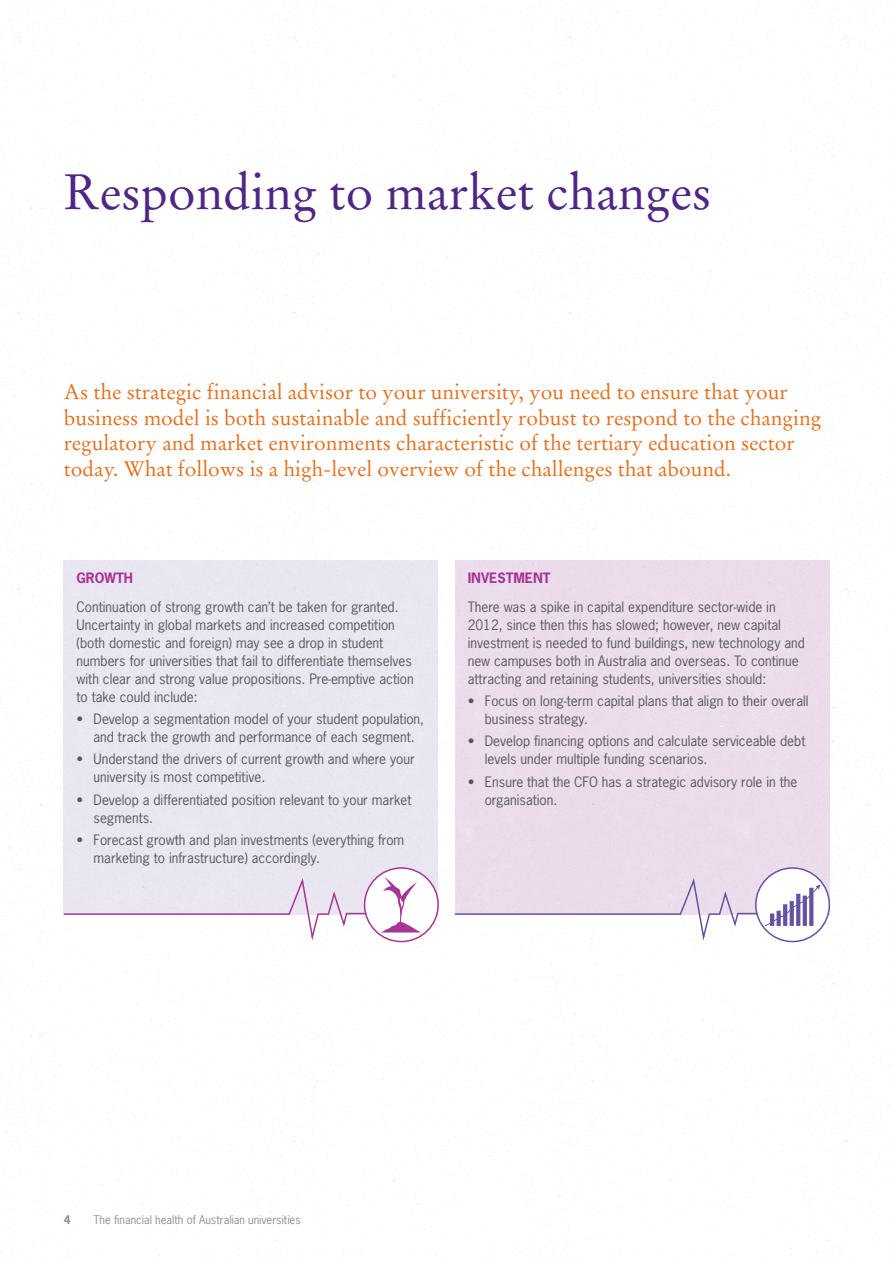
<style>
.page{position:relative;width:893px;height:1263px;background:#fff}
.page>*{position:absolute;margin:0;border:0;box-sizing:border-box;transform-origin:0 0}
.t1{font:49.5px "Stempel Garamond LT Std";color:#4f2683}
.t2{font:21px/25.5px "Stempel Garamond LT Std";color:#e36f1e}
.t3{font:13.5px/18px "News Gothic Std";color:#58595b}
.t4{font:700 13.5px "News Gothic Std";color:#a63593}
.t5{font:11.25px "News Gothic Std";color:#919195}
.t6{font:700 11.25px "News Gothic Std";color:#919195}
</style>
<div class="page">
<img style="left:0;top:1px;width:893px;height:1262px">
<div style="left:365px;top:868px;width:73px;height:73px;background:#fff;border-radius:50%"></div>
<div style="left:364px;top:867px;width:75px;height:75px;border:2px solid #a63593;border-radius:50%"></div>
<div style="left:756px;top:868px;width:73px;height:73px;background:#fff;border-radius:50%"></div>
<div style="left:755px;top:867px;width:75px;height:75px;border:2px solid #6452a2;border-radius:50%"></div>
<svg style="left:62px;top:875px;width:306px;height:69px"></svg>
<svg style="left:453px;top:875px;width:306px;height:69px"></svg>
<svg style="left:765px;top:884px;width:55px;height:42px"></svg>
<svg style="left:382px;top:877px;width:38px;height:55px"></svg>
<h1 class="t1" style="left:64px;top:162px;width:649px">Responding to market changes</h1>
<p class="t2" style="left:64px;top:379px;width:759px">As the strategic financial advisor to your university, you need to ensure that your business model is both sustainable and sufficiently robust to respond to the changing regulatory and market environments characteristic of the tertiary education sector today. What follows is a high-level overview of the challenges that abound.</p>
<p class="t4" style="left:77px;top:569px;width:58px">GROWTH</p>
<p class="t3" style="left:77px;top:598px;width:339px">Continuation of strong growth can’t be taken for granted.<br>Uncertainty in global markets and increased competition (both domestic and foreign) may see a drop in student numbers for universities that fail to differentiate themselves with clear and strong value propositions. Pre-emptive action to take could include:</p>
<p class="t3" style="left:77px;top:710px;width:349px;text-align:center">• Develop a segmentation model of your student population, and track the growth and performance of each segment.</p>
<p class="t3" style="left:94px;top:750px;width:323px;text-indent:-17px">• Understand the drivers of current growth and where your university is most competitive.</p>
<p class="t3" style="left:94px;top:790px;width:319px;text-indent:-17px">• Develop a differentiated position relevant to your market segments.</p>
<p class="t3" style="left:94px;top:831px;width:312px;text-indent:-17px">• Forecast growth and plan investments (everything from marketing to infrastructure) accordingly.</p>
<p class="t4" style="left:468px;top:569px;width:84px">INVESTMENT</p>
<p class="t3" style="left:468px;top:598px;width:339px">There was a spike in capital expenditure sector-wide in 2012, since then this has slowed; however, new capital investment is needed to fund buildings, new technology and new campuses both in Australia and overseas. To continue attracting and retaining students, universities should:</p>
<p class="t3" style="left:485px;top:692px;width:325px;text-indent:-17px">• Focus on long-term capital plans that align to their overall business strategy.</p>
<p class="t3" style="left:485px;top:732px;width:322px;text-indent:-17px">• Develop financing options and calculate serviceable debt levels under multiple funding scenarios.</p>
<p class="t3" style="left:485px;top:772px;width:314px;text-indent:-17px">• Ensure that the CFO has a strategic advisory role in the organisation.</p>
<p class="t6" style="left:64px;top:1213px;width:8px">4</p>
<p class="t5" style="left:94px;top:1213px;width:209px">The financial health of Australian universities</p>
</div>
